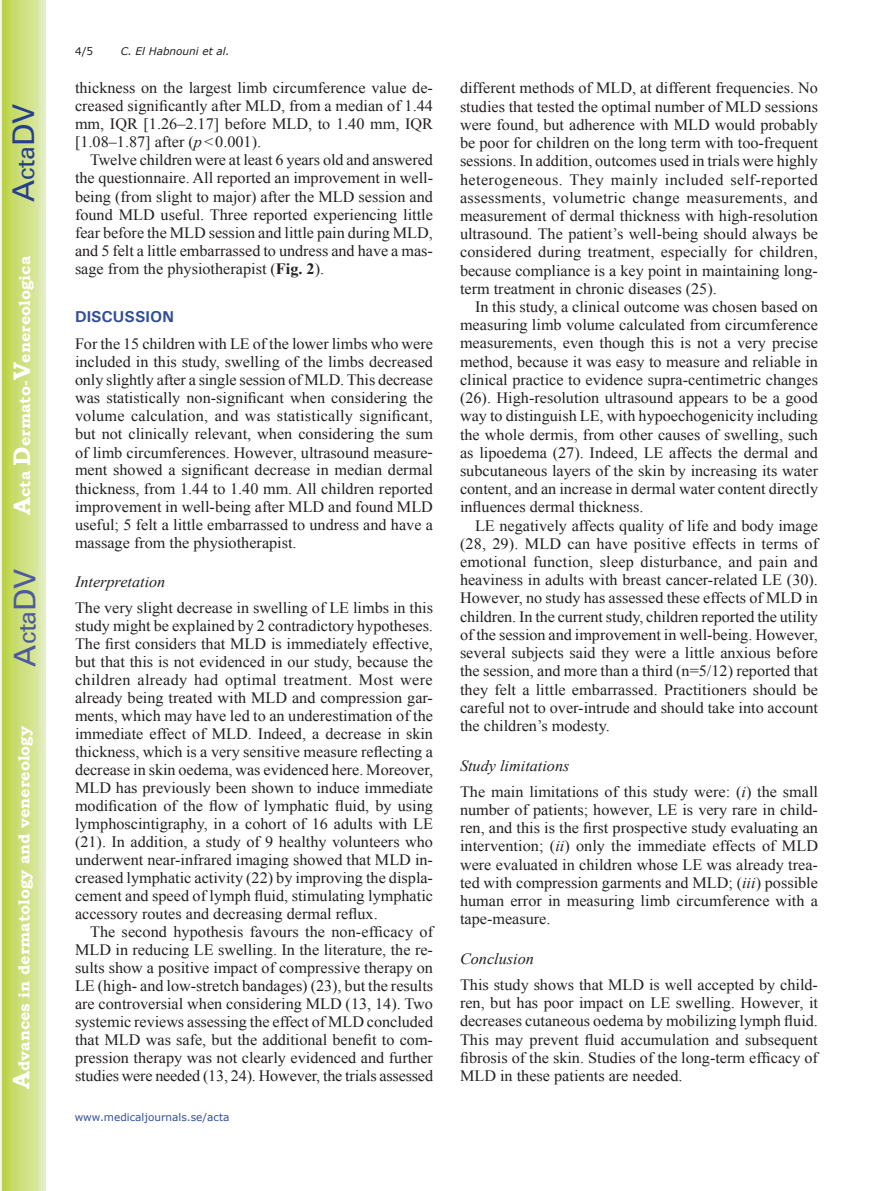
<style>
.page{position:relative;width:893px;height:1191px;background:#fff}
.page>*{position:absolute;margin:0;border:0;box-sizing:border-box;transform-origin:0 0}
.t1{font:30px "Univers";color:#4d5a9e}
.t2{font:30px "Univers";color:#253f8e}
.t3{font:15.75px/18px "Times New Roman";color:#231f20;text-align:justify}
.t4{font:700 15.75px "Bookman Old Style";color:#fff}
.t5{font:italic 15.75px "Times New Roman";color:#231f20}
.t6{font:700 15.75px "Univers";color:#324f95}
.t7{font:10.5px "Verdana";color:#324f95}
.t8{font:italic 10.5px "Verdana";color:#231f20}
.t9{font:10.5px "Verdana";color:#231f20}
.s1{font-size:24px}
.s2{font-style:italic}
.s3{font-weight:700}
</style>
<div class="page">
<svg style="left:1px;top:0;width:45px;height:1191px;background:#cfe084"></svg>
<h1 class="t2" style="left:6px;top:202px;width:100px;rotate:-90deg">A<span class="s1">cta</span>DV</h1>
<p class="t4" style="left:15px;top:515px;width:260px;rotate:-90deg"><span class="s1">A</span>cta <span class="s1">D</span>ermato-<span class="s1">V</span>enereologica</p>
<h1 class="t1" style="left:7px;top:666px;width:100px;rotate:-90deg">A<span class="s1">cta</span>DV</h1>
<p class="t4" style="left:15px;top:1088px;width:364px;rotate:-90deg"><span class="s1">A</span>dvances in dermatology and venereology</p>
<p class="t9" style="left:75px;top:44px;width:20px">4/5</p>
<p class="t8" style="left:121px;top:44px;width:110px">C. El Habnouni et al.</p>
<p class="t3" style="left:75px;top:79px;width:359px">thickness on the largest limb circumference value de&shy;creased significantly after MLD, from a median of 1.44 mm, IQR [1.26–2.17] before MLD, to 1.40 mm, IQR [1.08–1.87] after (<span class="s2">p</span>&lt;0.001).</p>
<p class="t3" style="left:75px;top:151px;width:360px;text-indent:15px">Twelve children were at least 6 years old and answered the questionnaire. All reported an improvement in well&shy;being (from slight to major) after the MLD session and found MLD useful. Three reported experiencing little fear before the MLD session and little pain during MLD, and 5 felt a little embarrassed to undress and have a mas&shy;sage from the physiotherapist (<span class="s3">Fig. 2</span>).</p>
<p class="t6" style="left:75px;top:307px;width:100px">DISCUSSION</p>
<p class="t3" style="left:75px;top:335px;width:360px">For the 15 children with LE of the lower limbs who were included in this study, swelling of the limbs decreased only slightly after a single session of MLD. This decrease was statistically non-significant when considering the volume calculation, and was statistically significant, but not clinically relevant, when considering the sum of limb circumferences. However, ultrasound measure&shy;ment showed a significant decrease in median dermal thickness, from 1.44 to 1.40 mm. All children reported improvement in well-being after MLD and found MLD useful; 5 felt a little embarrassed to undress and have a massage from the physiotherapist.</p>
<p class="t5" style="left:75px;top:571px;width:92px">Interpretation</p>
<p class="t3" style="left:75px;top:598px;width:360px">The very slight decrease in swelling of LE limbs in this study might be explained by 2 contradictory hypotheses.<br>The first considers that MLD is immediately effective, but that this is not evidenced in our study, because the children already had optimal treatment. Most were already being treated with MLD and compression gar&shy;ments, which may have led to an underestimation of the immediate effect of MLD. Indeed, a decrease in skin thickness, which is a very sensitive measure reflecting a decrease in skin oedema, was evidenced here. Moreover, MLD has previously been shown to induce immediate modification of the flow of lymphatic fluid, by using lymphoscintigraphy, in a cohort of 16 adults with LE (21). In addition, a study of 9 healthy volunteers who underwent near-infrared imaging showed that MLD in&shy;creased lymphatic activity (22) by improving the displa&shy;cement and speed of lymph fluid, stimulating lymphatic accessory routes and decreasing dermal reflux.</p>
<p class="t3" style="left:75px;top:922px;width:360px;text-indent:15px">The second hypothesis favours the non-efficacy of MLD in reducing LE swelling. In the literature, the re&shy;sults show a positive impact of compressive therapy on LE (high- and low-stretch bandages) (23), but the results are controversial when considering MLD (13, 14). Two systemic reviews assessing the effect of MLD concluded that MLD was safe, but the additional benefit to com&shy;pression therapy was not clearly evidenced and further studies were needed (13, 24). However, the trials assessed</p>
<p class="t7" style="left:75px;top:1110px;width:156px">www.medicaljournals.se/acta</p>
<p class="t3" style="left:460px;top:79px;width:360px">different methods of MLD, at different frequencies. No studies that tested the optimal number of MLD sessions were found, but adherence with MLD would probably be poor for children on the long term with too-frequent sessions. In addition, outcomes used in trials were highly heterogeneous. They mainly included self-reported assessments, volumetric change measurements, and measurement of dermal thickness with high-resolution ultrasound. The patient’s well-being should always be considered during treatment, especially for children, because compliance is a key point in maintaining long&shy;term treatment in chronic diseases (25).</p>
<p class="t3" style="left:460px;top:297px;width:360px;text-indent:15px">In this study, a clinical outcome was chosen based on measuring limb volume calculated from circumference measurements, even though this is not a very precise method, because it was easy to measure and reliable in clinical practice to evidence supra-centimetric changes (26). High-resolution ultrasound appears to be a good way to distinguish LE, with hypoechogenicity including the whole dermis, from other causes of swelling, such as lipoedema (27). Indeed, LE affects the dermal and subcutaneous layers of the skin by increasing its water content, and an increase in dermal water content directly influences dermal thickness.</p>
<p class="t3" style="left:460px;top:516px;width:360px;text-indent:15px">LE negatively affects quality of life and body image (28, 29). MLD can have positive effects in terms of emotional function, sleep disturbance, and pain and heaviness in adults with breast cancer-related LE (30).<br>However, no study has assessed these effects of MLD in children. In the current study, children reported the utility of the session and improvement in well-being. However, several subjects said they were a little anxious before the session, and more than a third (n=5/12) reported that they felt a little embarrassed. Practitioners should be careful not to over-intrude and should take into account the children’s modesty.</p>
<p class="t3" style="left:460px;top:752px;width:360px;line-height:25.7px"><span class="s2">Study limitations<br></span>The main limitations of this study were: (<span class="s2">i</span>) the small</p>
<p class="t3" style="left:460px;top:800px;width:360px">number of patients; however, LE is very rare in child&shy;ren, and this is the first prospective study evaluating an intervention; (<span class="s2">ii</span>) only the immediate effects of MLD were evaluated in children whose LE was already trea&shy;ted with compression garments and MLD; (<span class="s2">iii</span>) possible human error in measuring limb circumference with a tape-measure.</p>
<p class="t5" style="left:460px;top:948px;width:75px">Conclusion</p>
<p class="t3" style="left:460px;top:975px;width:360px">This study shows that MLD is well accepted by child&shy;ren, but has poor impact on LE swelling. However, it decreases cutaneous oedema by mobilizing lymph fluid.<br>This may prevent fluid accumulation and subsequent fibrosis of the skin. Studies of the long-term efficacy of MLD in these patients are needed.</p>
</div>
